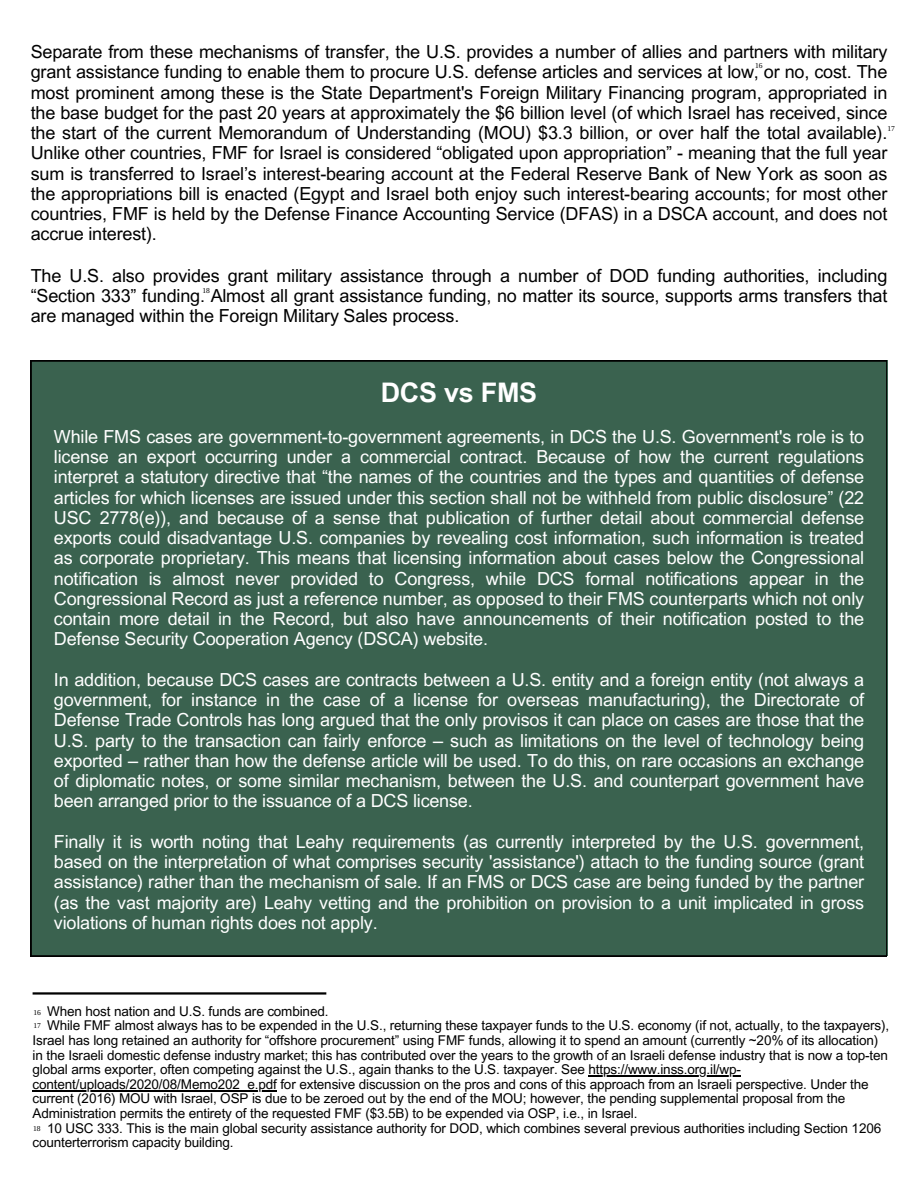
<style>
.page{position:relative;width:918px;height:1188px;background:#fff}
.page>*{position:absolute;margin:0;border:0;box-sizing:border-box;transform-origin:0 0}
.t1{font:700 27px "Arial MT Pro";letter-spacing:-.01em;color:#fff}
.t2{font:18px/20.2px "Arial MT Pro";letter-spacing:-.01em;color:#fff;text-align:justify}
.t3{font:18px/20.2px "Arial MT Pro";letter-spacing:-.01em;color:#000;text-align:justify}
.t4{font:13.5px/14.7px "Arial MT Pro";letter-spacing:-.01em;color:#000}
.t5{font:7.5px "Libra Serif Modern";letter-spacing:-.01em;color:#000}
</style>
<div class="page">
<div style="left:31px;top:361px;width:856px;height:595px;background:#3a624f"></div>
<hr style="left:33px;top:992px;width:293px;height:3px;background:#000">
<hr style="left:589px;top:1075px;width:152px;height:1px;background:#000">
<hr style="left:33px;top:1090px;width:244px;height:1px;background:#000">
<p class="t3" style="left:31px;top:44px;width:858px">Separate from these mechanisms of transfer, the U.S. provides a number of allies and partners with military grant assistance funding to enable them to procure U.S. defense articles and services at low, or no, cost. The most prominent among these is the State Department's Foreign Military Financing program, appropriated in the base budget for the past 20 years at approximately the $6 billion level (of which Israel has received, since the start of the current Memorandum of Understanding (MOU) $3.3 billion, or over half the total available).<br>Unlike other countries, FMF for Israel is considered “obligated upon appropriation” - meaning that the full year sum is transferred to Israel’s interest-bearing account at the Federal Reserve Bank of New York as soon as the appropriations bill is enacted (Egypt and Israel both enjoy such interest-bearing accounts; for most other countries, FMF is held by the Defense Finance Accounting Service (DFAS) in a DSCA account, and does not accrue interest).</p>
<p class="t5" style="left:755px;top:62px;width:9px">16</p>
<p class="t5" style="left:888px;top:125px;width:9px">17</p>
<p class="t3" style="left:31px;top:268px;width:858px">The U.S. also provides grant military assistance through a number of DOD funding authorities, including “Section 333” funding. Almost all grant assistance funding, no matter its source, supports arms transfers that are managed within the Foreign Military Sales process.</p>
<p class="t5" style="left:203px;top:287px;width:9px">18</p>
<p class="t1" style="left:381px;top:383px;width:158px">DCS vs FMS</p>
<p class="t2" style="left:54px;top:429px;width:812px">While FMS cases are government-to-government agreements, in DCS the U.S. Government's role is to license an export occurring under a commercial contract. Because of how the current regulations interpret a statutory directive that “the names of the countries and the types and quantities of defense articles for which licenses are issued under this section shall not be withheld from public disclosure” (22<br>USC 2778(e)), and because of a sense that publication of further detail about commercial defense exports could disadvantage U.S. companies by revealing cost information, such information is treated as corporate proprietary. This means that licensing information about cases below the Congressional notification is almost never provided to Congress, while DCS formal notifications appear in the Congressional Record as just a reference number, as opposed to their FMS counterparts which not only contain more detail in the Record, but also have announcements of their notification posted to the Defense Security Cooperation Agency (DSCA) website.</p>
<p class="t2" style="left:54px;top:672px;width:812px">In addition, because DCS cases are contracts between a U.S. entity and a foreign entity (not always a government, for instance in the case of a license for overseas manufacturing), the Directorate of Defense Trade Controls has long argued that the only provisos it can place on cases are those that the U.S. party to the transaction can fairly enforce – such as limitations on the level of technology being exported – rather than how the defense article will be used. To do this, on rare occasions an exchange of diplomatic notes, or some similar mechanism, between the U.S. and counterpart government have been arranged prior to the issuance of a DCS license.</p>
<p class="t2" style="left:54px;top:834px;width:812px">Finally it is worth noting that Leahy requirements (as currently interpreted by the U.S. government, based on the interpretation of what comprises security 'assistance') attach to the funding source (grant assistance) rather than the mechanism of sale. If an FMS or DCS case are being funded by the partner (as the vast majority are) Leahy vetting and the prohibition on provision to a unit implicated in gross violations of human rights does not apply.</p>
<p class="t4" style="left:47px;top:1005px;width:283px">When host nation and U.S. funds are combined.</p>
<p class="t4" style="left:33px;top:1020px;width:858px;text-indent:14px">While FMF almost always has to be expended in the U.S., returning these taxpayer funds to the U.S. economy (if not, actually, to the taxpayers), Israel has long retained an authority for “offshore procurement” using FMF funds, allowing it to spend an amount (currently ~20% of its allocation) in the Israeli domestic defense industry market; this has contributed over the years to the growth of an Israeli defense industry that is now a top-ten global arms exporter, often competing against the U.S., again thanks to the U.S. taxpayer. See https://www.inss.org.il/wp&shy;content/uploads/2020/08/Memo202_e.pdf for extensive discussion on the pros and cons of this approach from an Israeli perspective. Under the current (2016) MOU with Israel, OSP is due to be zeroed out by the end of the MOU; however, the pending supplemental proposal from the Administration permits the entirety of the requested FMF ($3.5B) to be expended via OSP, i.e., in Israel.</p>
<p class="t4" style="left:33px;top:1122px;width:850px;text-indent:14px">10 USC 333. This is the main global security assistance authority for DOD, which combines several previous authorities including Section 1206 counterterrorism capacity building.</p>
<p class="t5" style="left:34px;top:1008px;width:9px">16</p>
<p class="t5" style="left:34px;top:1021px;width:9px">17</p>
<p class="t5" style="left:33px;top:1124px;width:9px">18</p>
</div>
